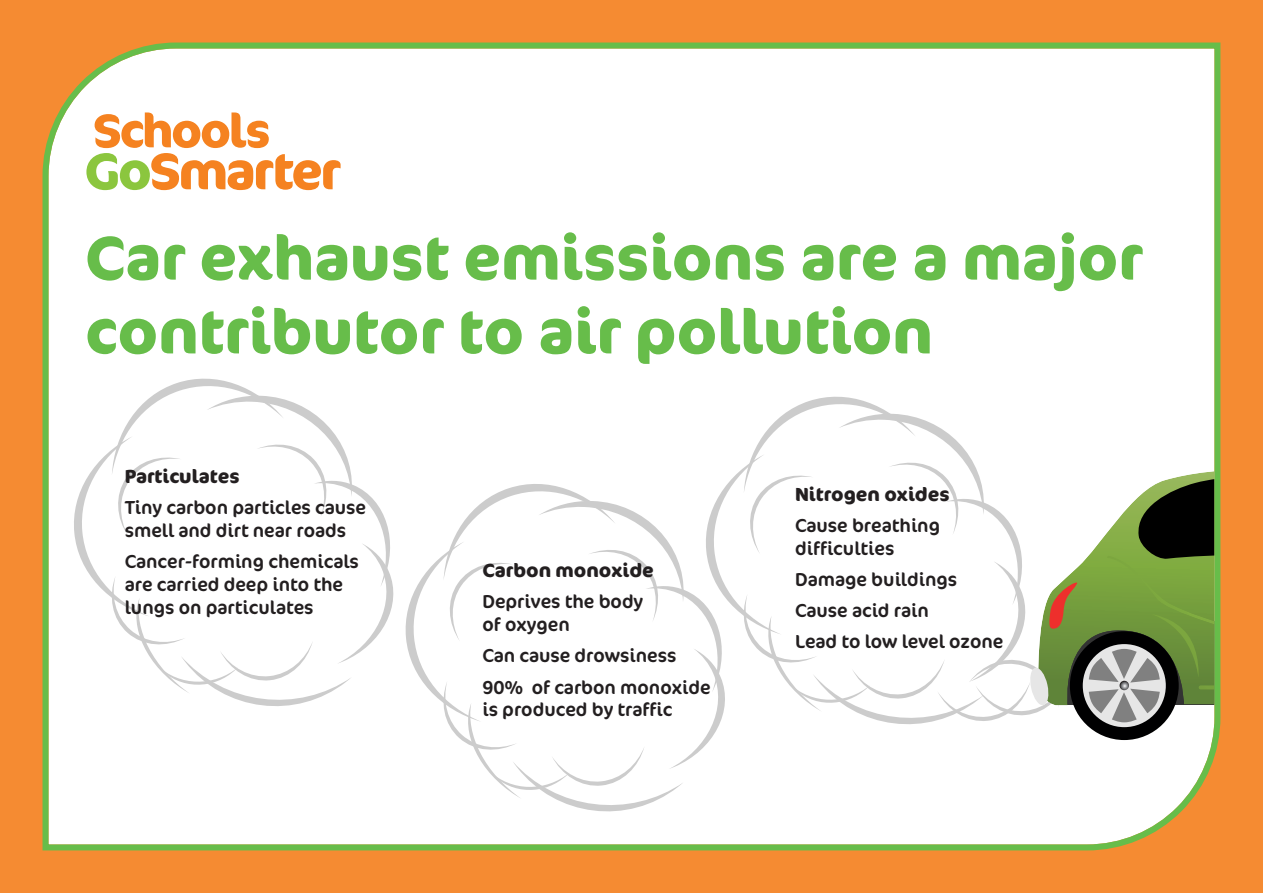
<style>
.page{position:relative;width:1263px;height:893px;background:#f58b32}
.page>*{position:absolute;margin:0;border:0;box-sizing:border-box;transform-origin:0 0}
.t1{font:700 61.5px/73.8px "Cocon";color:#67bd4a}
.t2{font:18.9px/22.6px "Cocon";color:#231f20}
.t3{font:700 18.9px "Cocon";color:#231f20}
</style>
<div class="page">
<div style="left:43px;top:43px;width:1177px;height:807px;background:#fff"></div>
<svg style="left:86px;top:112px;width:255px;height:78px;background:#f4d0a5"></svg>
<svg style="left:71px;top:373px;width:1143px;height:447px;background:#f6f7f5"></svg>
<h1 class="t1" style="left:85px;top:221px;width:1059px">Car exhaust emissions are a major contributor to air pollution</h1>
<p class="t3" style="left:125px;top:465px;width:116px">Particulates</p>
<p class="t2" style="left:125px;top:496px;width:243px">Tiny carbon particles cause smell and dirt near roads</p>
<p class="t2" style="left:125px;top:550px;width:236px">Cancer-forming chemicals are carried deep into the lungs on particulates</p>
<p class="t3" style="left:482px;top:560px;width:173px">Carbon monoxide</p>
<p class="t2" style="left:482px;top:590px;width:162px">Deprives the body of oxygen</p>
<p class="t2" style="left:482px;top:640px;width:230px;line-height:31.2px">Can cause drowsiness<br>90% of carbon monoxide</p>
<p class="t2" style="left:482px;top:698px;width:191px">is produced by traffic</p>
<p class="t3" style="left:795px;top:483px;width:156px">Nitrogen oxides</p>
<p class="t2" style="left:795px;top:514px;width:146px">Cause breathing difficulties</p>
<p class="t2" style="left:795px;top:564px;width:210px;line-height:31.2px">Damage buildings<br>Cause acid rain<br>Lead to low level ozone</p>
</div>
